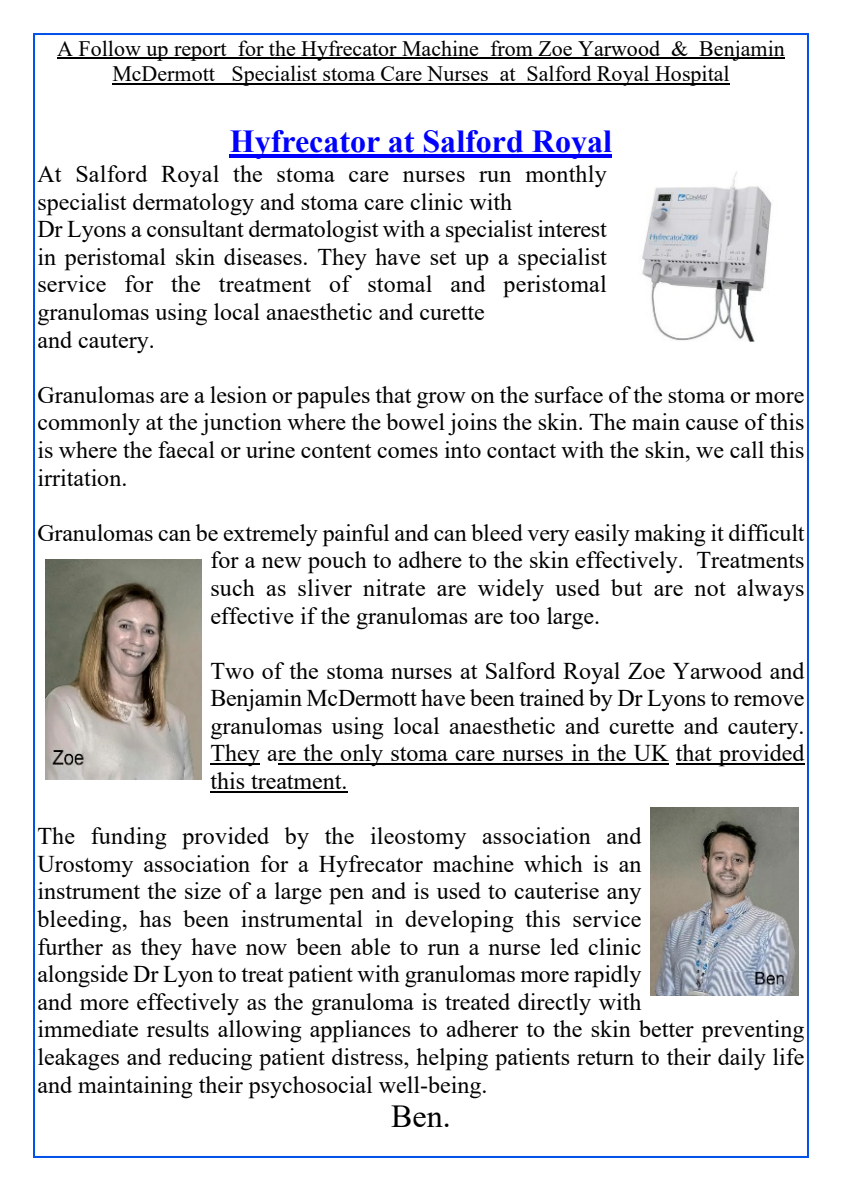
<style>
.page{position:relative;width:842px;height:1191px;background:#fff}
.page>*{position:absolute;margin:0;border:0;box-sizing:border-box;transform-origin:0 0}
.t1{font:700 32px "Times New Roman";color:#00f}
.t2{font:32px "Times New Roman";color:#000}
.t3{font:24px/27.6px "Times New Roman";color:#000;text-align:justify}
.t4{font:22px/25.2px "Times New Roman";color:#000;text-align:center}
</style>
<div class="page">
<hr style="left:57px;top:58px;width:728px;height:1px;background:#000">
<hr style="left:112px;top:83px;width:618px;height:1px;background:#000">
<hr style="left:230px;top:154px;width:382px;height:3px;background:#00f">
<hr style="left:210px;top:763px;width:50px;height:1px;background:#000">
<hr style="left:278px;top:763px;width:390px;height:1px;background:#000">
<hr style="left:676px;top:763px;width:128px;height:1px;background:#000">
<hr style="left:210px;top:791px;width:138px;height:1px;background:#000">
<img style="left:642px;top:171px;width:130px;height:170px">
<img style="left:45px;top:559px;width:156px;height:220px">
<img style="left:650px;top:808px;width:148px;height:187px">
<p class="t4" style="left:57px;top:38px;width:729px">A Follow up report for the Hyfrecator Machine from Zoe Yarwood &amp; Benjamin<br>McDermott Specialist stoma Care Nurses at Salford Royal Hospital</p>
<h1 class="t1" style="left:230px;top:131px;width:384px">Hyfrecator at Salford Royal</h1>
<p class="t3" style="left:37px;top:162px;width:571px;text-align:left">At Salford Royal the stoma care nurses run monthly specialist dermatology and stoma care clinic with<br>Dr Lyons a consultant dermatologist with a specialist interest in peristomal skin diseases. They have set up a specialist service for the treatment of stomal and peristomal granulomas using local anaesthetic and curette<br>and cautery.</p>
<p class="t3" style="left:37px;top:383px;width:769px">Granulomas are a lesion or papules that grow on the surface of the stoma or more commonly at the junction where the bowel joins the skin. The main cause of this is where the faecal or urine content comes into contact with the skin, we call this irritation.</p>
<p class="t3" style="left:210px;top:521px;width:596px;text-indent:-173px">Granulomas can be extremely painful and can bleed very easily making it difficult for a new pouch to adhere to the skin effectively. Treatments such as sliver nitrate are widely used but are not always effective if the granulomas are too large.</p>
<p class="t3" style="left:210px;top:659px;width:596px">Two of the stoma nurses at Salford Royal Zoe Yarwood and Benjamin McDermott have been trained by Dr Lyons to remove granulomas using local anaesthetic and curette and cautery.<br>They are the only stoma care nurses in the UK that provided this treatment.</p>
<p class="t3" style="left:37px;top:824px;width:769px;text-align:left">The funding provided by the ileostomy association and<br>Urostomy association for a Hyfrecator machine which is an<br>instrument the size of a large pen and is used to cauterise any<br>bleeding, has been instrumental in developing this service<br>further as they have now been able to run a nurse led clinic<br>alongside Dr Lyon to treat patient with granulomas more rapidly<br>and more effectively as the granuloma is treated directly with<br>immediate results allowing appliances to adherer to the skin better preventing leakages and reducing patient distress, helping patients return to their daily life and maintaining their psychosocial well-being.</p>
<h1 class="t2" style="left:391px;top:1105px;width:61px">Ben.</h1>
</div>
